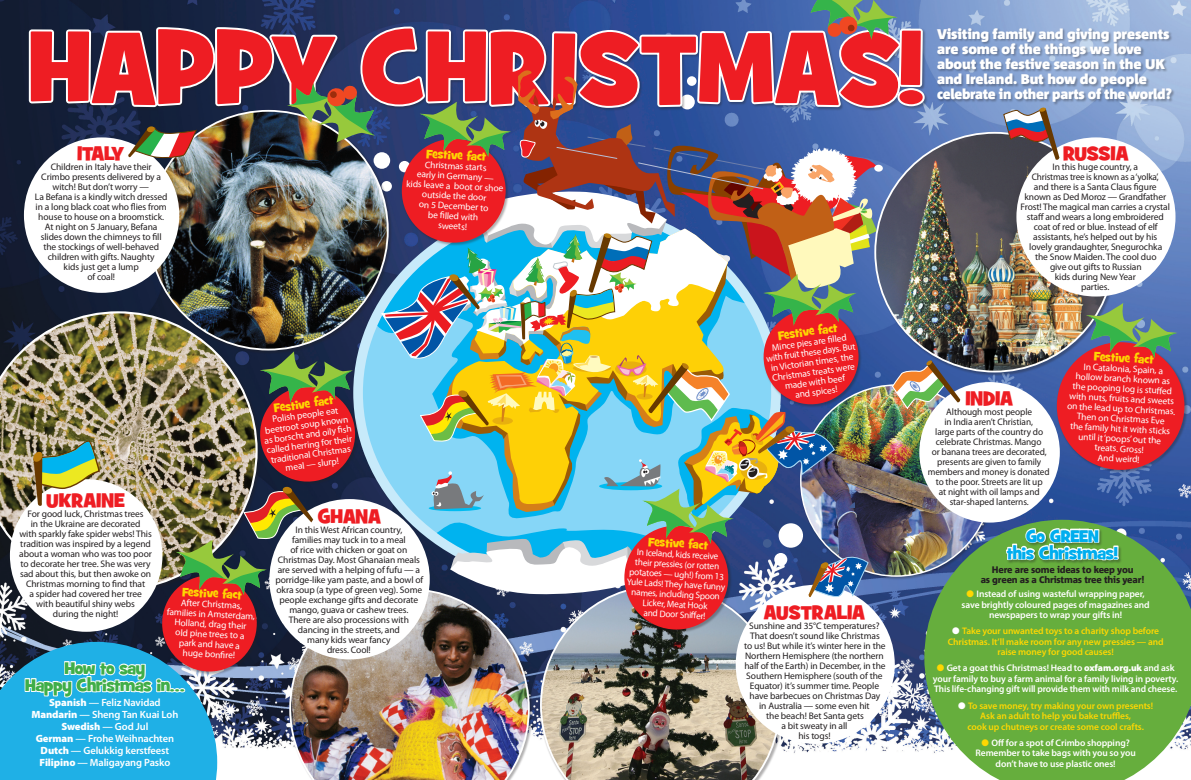
<style>
.page{position:relative;width:1191px;height:780px;background:#fff}
.page>*{position:absolute;margin:0;border:0;box-sizing:border-box;transform-origin:0 0}
.t1{font:100px "Grilled Cheese BTN";color:#ee1d23}
.t2{font:20px "Grilled Cheese BTN";letter-spacing:-.01em;color:#ee1d23}
.t3{font:17px/17px "Grilled Cheese BTN";letter-spacing:-.03em;color:#40ae49;text-align:center}
.t4{font:17px/17px "Grilled Cheese BTN";letter-spacing:-.03em;color:#00aeef;text-align:center}
.t5{font:900 14px/15px "Corpid C1";letter-spacing:-.01em;color:#fff}
.t6{font:12px "Grilled Cheese BTN";color:#fed702}
.t7{font:600 10.5px "Myriad Pro";letter-spacing:-.01em;color:#fff}
.t8{font:900 10.5px "Myriad Pro";letter-spacing:-.01em;color:#fff}
.t9{font:9.5px/10px "Myriad Pro";letter-spacing:-.01em;color:#231f20;text-align:center}
.t10{font:9.5px/10px "Myriad Pro";color:#fff;text-align:center}
.t11{font:600 9.5px/10.5px "Myriad Pro";letter-spacing:-.01em;color:#fff;text-align:center}
.t12{font:600 9.5px/10.5px "Myriad Pro";letter-spacing:-.01em;color:#fed702;text-align:center}
.t13{font:800 9.5px/10.5px "Corpid C1";letter-spacing:-.02em;color:#231f20;text-align:center}
.s1{color:#fed702}
.s2{color:#fff}
.s3{font-weight:900}
.s4{font-weight:600}
</style>
<div class="page">
<img style="left:960px;top:0;width:231px;height:519px">
<div style="left:937px;top:28px;width:238px;height:77px;background:#231f20;opacity:.35"></div>
<img style="left:875px;top:133px;width:239px;height:238px;border-radius:119px">
<svg style="left:960px;top:519px;width:231px;height:261px;background:#72ad5c"></svg>
<div style="left:919px;top:382px;width:140px;height:140px;background:#fff;border-radius:50%"></div>
<div style="left:1016px;top:137px;width:159px;height:159px;background:#fff;border-radius:50%"></div>
<svg style="left:1003px;top:107px;width:56px;height:53px;background:#796f7d"></svg>
<div style="left:1056px;top:342px;width:132px;height:131px;background:#231f20;opacity:.35"></div>
<svg style="left:1005px;top:241px;width:172px;height:507px"></svg>
<img style="left:0;top:0;width:960px;height:780px">
<div style="left:785px;top:426px;width:9px;height:7px;background:#bb7d0c;border-radius:50%"></div>
<p class="t1" style="left:28px;top:3px;width:898px">HAPPY CHRISTMAS!</p>
<p class="t5" style="left:937px;top:26px;width:236px">Visiting family and giving presents are some of the things we love about the festive season in the UK and Ireland. But how do people celebrate in other parts of the world?</p>
<p class="t2" style="left:77px;top:140px;width:49px">ITALY</p>
<p class="t9" style="left:35px;top:162px;width:134px">Children in Italy have their<br>Crimbo presents delivered by a witch! But don’t worry —<br>La Befana is a kindly witch dressed in a long black coat who flies from house to house on a broomstick.<br>At night on 5 January, Befana slides down the chimneys to fill the stockings of well-behaved children with gifts. Naughty<br>kids just get a lump<br>of coal!</p>
<p class="t6" style="left:427px;top:146px;width:61px;rotate:3deg">Festive fact</p>
<p class="t10" style="left:407px;top:159px;width:99px;rotate:3deg">Christmas starts<br>early in Germany —<br>kids leave a boot or shoe outside the door<br>on 5 December to<br>be fi lled with<br>sweets!</p>
<p class="t2" style="left:1063px;top:140px;width:67px">RUSSIA</p>
<p class="t9" style="left:1020px;top:162px;width:151px">In this huge country, a<br>Christmas tree is known as a ‘yolka’,<br>and there is a Santa Claus figure known as Ded Moroz — Grandfather<br>Frost! The magical man carries a crystal staff and wears a long embroidered coat of red or blue. Instead of elf assistants, he’s helped out by his<br>lovely grandaughter, Snegurochka<br>the Snow Maiden. The cool duo<br>give out gifts to Russian<br>kids during New Year<br>parties.</p>
<p class="t6" style="left:777px;top:328px;width:61px;rotate:-8deg">Festive fact</p>
<p class="t10" style="left:764px;top:344px;width:91px;rotate:-8deg">Mince pies are fi lled with fruit these days. But in Victorian times, the<br>Christmas treats were made with beef<br>and spices!</p>
<p class="t6" style="left:1094px;top:348px;width:61px;rotate:3deg">Festive fact</p>
<p class="t10" style="left:1069px;top:361px;width:110px;rotate:3deg">In Catalonia, Spain, a hollow branch known as the pooping log is stuff ed with nuts, fruits and sweets on the lead up to Christmas.<br>Then on Christmas Eve<br>the family hit it with sticks until it ‘poops’ out the treats. Gross!<br>And weird!</p>
<p class="t2" style="left:965px;top:385px;width:49px">INDIA</p>
<p class="t9" style="left:927px;top:407px;width:123px">Although most people<br>in India aren’t Christian,<br>large parts of the country do celebrate Christmas. Mango<br>or banana trees are decorated, presents are given to family members and money is donated to the poor. Streets are lit up<br>at night with oil lamps and star-shaped lanterns.</p>
<p class="t6" style="left:273px;top:400px;width:61px;rotate:-8deg">Festive fact</p>
<p class="t10" style="left:261px;top:416px;width:89px;rotate:-8deg">Polish people eat beetroot soup known as borscht and oily fi sh called herring for their traditional Christmas meal — slurp!</p>
<p class="t2" style="left:46px;top:487px;width:80px">UKRAINE</p>
<p class="t9" style="left:19px;top:509px;width:134px">For good luck, Christmas trees<br>in the Ukraine are decorated<br>with sparkly fake spider webs! This tradition was inspired by a legend about a woman who was too poor to decorate her tree. She was very sad about this, but then awoke on<br>Christmas morning to find that<br>a spider had covered her tree<br>with beautiful shiny webs<br>during the night!</p>
<p class="t2" style="left:318px;top:503px;width:64px">GHANA</p>
<p class="t9" style="left:275px;top:524px;width:149px">In this West African country,<br>families may tuck in to a meal<br>of rice with chicken or goat on<br>Christmas Day. Most Ghanaian meals are served with a helping of fufu — a porridge-like yam paste, and a bowl of okra soup (a type of green veg). Some people exchange gifts and decorate mango, guava or cashew trees.<br>There are also processions with dancing in the streets, and<br>many kids wear fancy<br>dress. Cool!</p>
<p class="t4" style="left:1006px;top:528px;width:113px">Go GREEN<br>this Christmas!</p>
<p class="t6" style="left:649px;top:534px;width:61px;rotate:3deg">Festive fact</p>
<p class="t10" style="left:629px;top:547px;width:100px;rotate:3deg">In Iceland, kids receive their pressies (or rotten potatoes — ugh!) from 13<br>Yule Lads! They have funny names, including Spoon<br>Licker, Meat Hook<br>and Door Sniff er!</p>
<p class="t13" style="left:980px;top:564px;width:165px">Here are some ideas to keep you<br>as green as a Christmas tree this year!</p>
<p class="t6" style="left:183px;top:583px;width:61px;rotate:3deg">Festive fact</p>
<p class="t10" style="left:168px;top:597px;width:90px;rotate:3deg">After Christmas, families in Amsterdam,<br>Holland, drag their<br>old pine trees to a park and have a<br>huge bonfi re!</p>
<p class="t11" style="left:961px;top:588px;width:190px"><span class="s1">●</span> Instead of using wasteful wrapping paper, save brightly coloured pages of magazines and newspapers to wrap your gifts in!</p>
<p class="t12" style="left:947px;top:626px;width:217px"><span class="s2">●</span> Take your unwanted toys to a charity shop before<br>Christmas. It’ll make room for any new pressies — and raise money for good causes!</p>
<p class="t11" style="left:933px;top:663px;width:247px"><span class="s1">●</span> Get a goat this Christmas! Head to <span class="s3">oxfam.org.uk</span> and ask your family to buy a farm animal for a family living in poverty.<br>This life-changing gift will provide them with milk and cheese.</p>
<p class="t12" style="left:958px;top:700px;width:196px"><span class="s2">●</span> To save money, try making your own presents!<br>Ask an adult to help you bake truffles,<br>cook up chutneys or create some cool crafts.</p>
<p class="t11" style="left:975px;top:737px;width:162px"><span class="s1">●</span> Off for a spot of Crimbo shopping?<br>Remember to take bags with you so you don’t have to use plastic ones!</p>
<p class="t2" style="left:764px;top:598px;width:103px">AUSTRALIA</p>
<p class="t9" style="left:744px;top:620px;width:143px">Sunshine and 35°C temperatures?<br>That doesn’t sound like Christmas<br>to us! But while it’s winter here in the<br>Northern Hemisphere (the northern half of the Earth) in December, in the<br>Southern Hemisphere (south of the<br>Equator) it’s summer time. People have barbecues on Christmas Day<br>in Australia — some even hit<br>the beach! Bet Santa gets<br>a bit sweaty in all<br>his togs!</p>
<p class="t3" style="left:25px;top:660px;width:161px">How to say<br>Happy Christmas in…</p>
<p class="t7" style="left:49px;top:696px;width:113px"><span class="s3">Spanish</span> — Feliz Navidad</p>
<p class="t7" style="left:31px;top:708px;width:148px"><span class="s3">Mandarin</span> — Sheng Tan Kuai Loh</p>
<p class="t8" style="left:61px;top:720px;width:88px">Swedish <span class="s4">— God Jul</span></p>
<p class="t7" style="left:36px;top:732px;width:140px"><span class="s3">German</span> — Frohe Weihnachten</p>
<p class="t7" style="left:41px;top:744px;width:130px"><span class="s3">Dutch</span> — Gelukkig kerstfeest</p>
<p class="t7" style="left:40px;top:756px;width:132px"><span class="s3">Filipino</span> — Maligayang Pasko</p>
</div>
